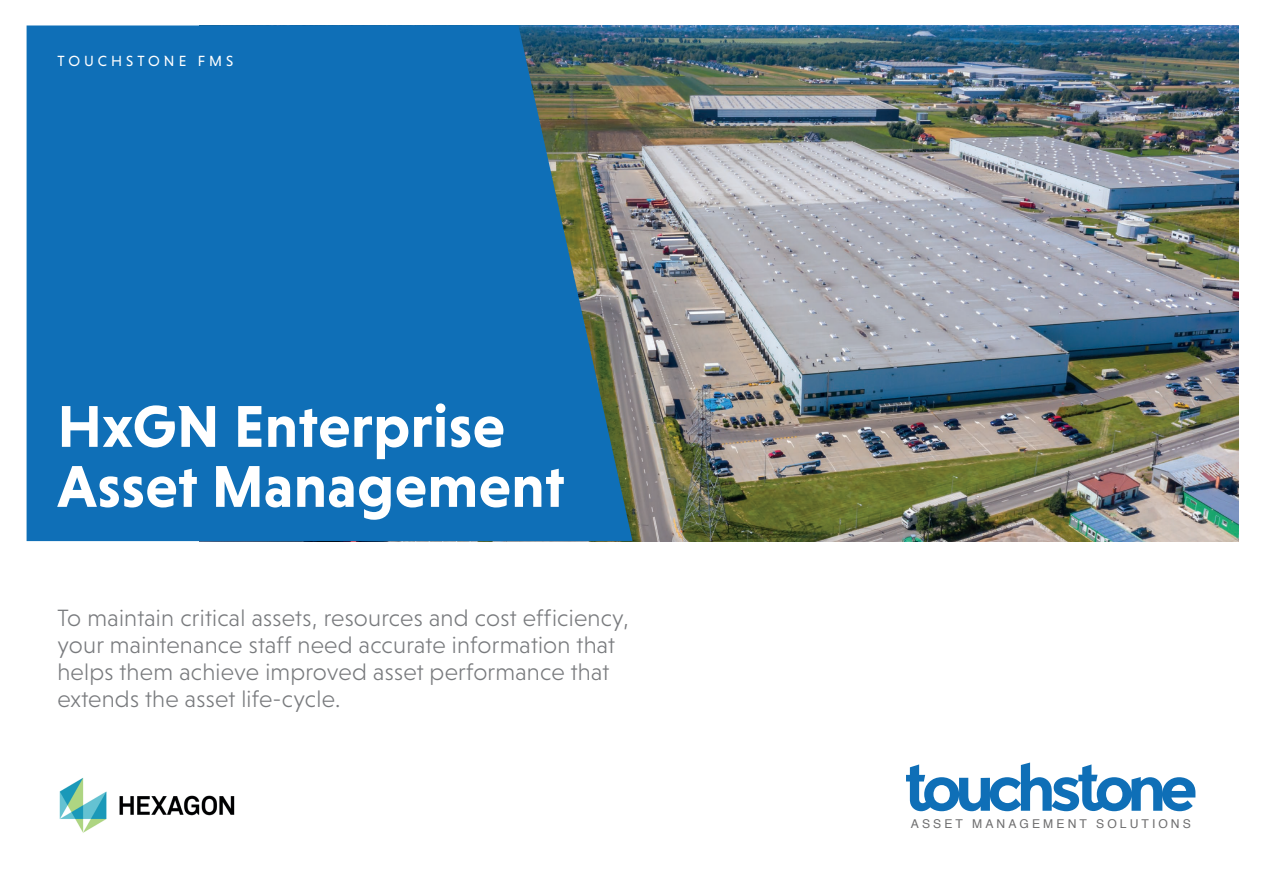
<style>
.page{position:relative;width:1263px;height:893px;background:#fff}
.page>*{position:absolute;margin:0;border:0;box-sizing:border-box;transform-origin:0 0}
.t1{font:700 60px/60px "Niveau Grotesk";letter-spacing:.01em;color:#fff}
.t2{font:300 24px/27px "Niveau Grotesk";letter-spacing:.01em;color:#787a7d}
.t3{font:15px "Niveau Grotesk";letter-spacing:.265em;color:#fff}
.t4{font:12.15px "Helvetica";letter-spacing:.25em;color:#6e6e6f}
</style>
<div class="page">
<img style="left:632px;top:25px;width:606px;height:516px">
<svg style="left:27px;top:25px;width:605px;height:516px;background:#176fae"></svg>
<svg style="left:906px;top:762px;width:289px;height:49px"></svg>
<img style="left:59px;top:778px;width:176px;height:55px">
<p class="t3" style="left:58px;top:53px;width:177px">TOUCHSTONE FMS</p>
<h1 class="t1" style="left:57px;top:396px;width:509px">HxGN Enterprise<br>Asset Management</h1>
<p class="t2" style="left:57px;top:604px;width:573px">To maintain critical assets, resources and cost efficiency, your maintenance staff need accurate information that helps them achieve improved asset performance that extends the asset life-cycle.</p>
<p class="t4" style="left:911px;top:814px;width:282px">ASSET MANAGEMENT SOLUTIONS</p>
</div>
